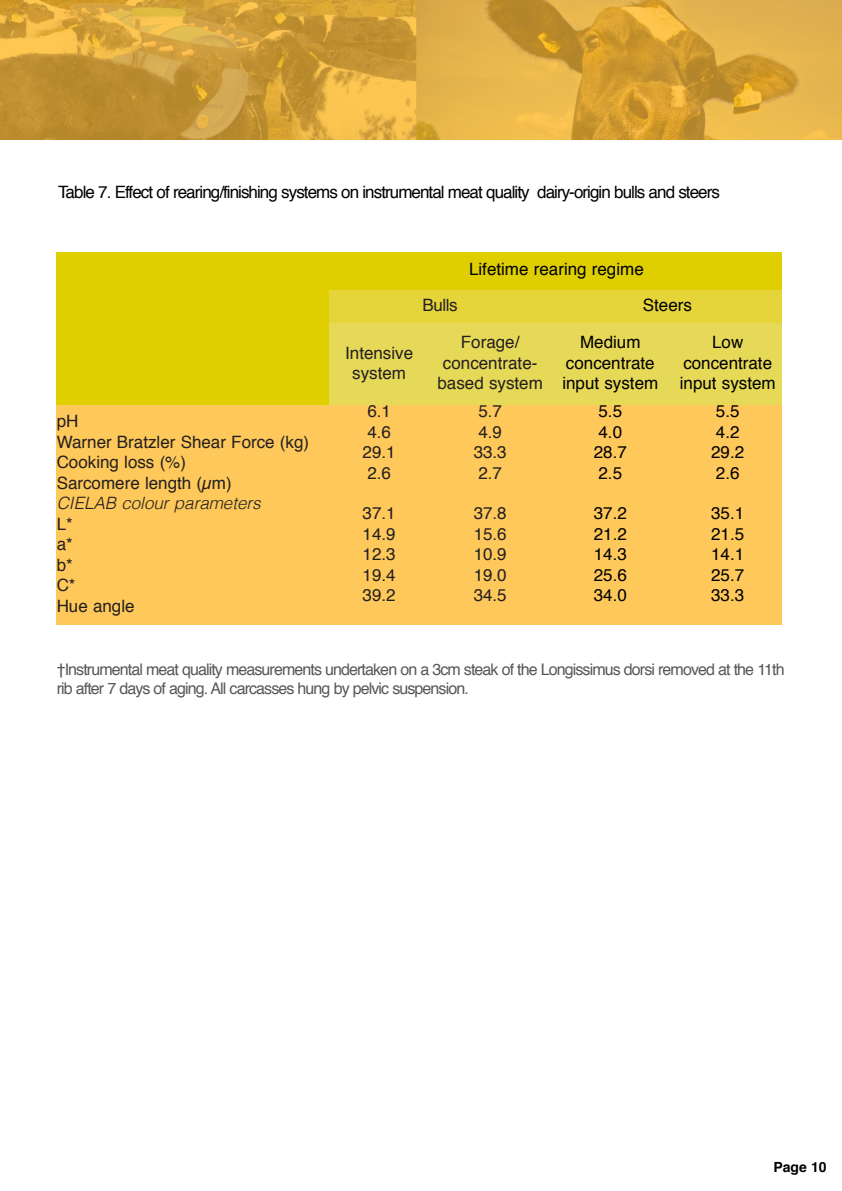
<style>
.page{position:relative;width:842px;height:1191px;background:#fff}
.page>*{position:absolute;margin:0;border:0;box-sizing:border-box;transform-origin:0 0}
.t1{font:17px/20.4px "Helvetica";color:#231f20}
.t2{font:17px/20.4px "Helvetica";color:#000;text-align:center}
.t3{font:17px "Helvetica";letter-spacing:-.055em;color:#000}
.t4{font:italic 300 17px "Helvetica";color:#231f20}
.t5{font:16px/19.2px "Helvetica";letter-spacing:-.055em;color:#57585a}
.t6{font:700 14px "Helvetica";color:#000}
</style>
<div class="page">
<img style="left:0;top:0;width:842px;height:139px">
<div style="left:57px;top:252px;width:272px;height:153px;background:#dfcf01"></div>
<div style="left:329px;top:252px;width:456px;height:37px;background:#dfcf01"></div>
<div style="left:329px;top:289px;width:222px;height:34px;background:#e5d53a"></div>
<div style="left:551px;top:289px;width:234px;height:34px;background:#e5d53a"></div>
<div style="left:329px;top:323px;width:100px;height:82px;background:#e7d958"></div>
<div style="left:429px;top:323px;width:122px;height:82px;background:#e7d958"></div>
<div style="left:551px;top:323px;width:120px;height:82px;background:#e7d958"></div>
<div style="left:671px;top:323px;width:115px;height:82px;background:#e7d958"></div>
<div style="left:57px;top:405px;width:272px;height:219px;background:#fec85a"></div>
<div style="left:329px;top:405px;width:100px;height:219px;background:#fec85a"></div>
<div style="left:429px;top:405px;width:122px;height:219px;background:#fec85a"></div>
<div style="left:551px;top:405px;width:120px;height:219px;background:#fec85a"></div>
<div style="left:671px;top:405px;width:115px;height:219px;background:#fec85a"></div>
<div style="left:329px;top:281px;width:455px;height:9px;background:#dfcf01"></div>
<div style="left:782px;top:250px;width:8px;height:379px;background:#fff"></div>
<p class="t3" style="left:58px;top:185px;width:663px">Table 7. Effect of rearing/finishing systems on instrumental meat quality dairy-origin bulls and steers</p>
<p class="t2" style="left:469px;top:260px;width:176px">Lifetime rearing regime</p>
<p class="t1" style="left:423px;top:296px;width:36px">Bulls</p>
<p class="t2" style="left:643px;top:296px;width:51px">Steers</p>
<p class="t1" style="left:57px;top:412px;width:254px">pH<br>Warner Bratzler Shear Force (kg)<br>Cooking loss (%)<br>Sarcomere length (µm)</p>
<p class="t4" style="left:57px;top:496px;width:206px">CIELAB colour parameters</p>
<p class="t1" style="left:57px;top:515px;width:79px">L*<br>a*<br>b*<br>C*<br>Hue angle</p>
<p class="t1" style="left:345px;top:344px;width:70px;text-align:center">Intensive system</p>
<p class="t1" style="left:437px;top:333px;width:107px;text-align:center">Forage/ concentrate&shy;based system</p>
<p class="t2" style="left:562px;top:333px;width:97px">Medium concentrate input system</p>
<p class="t2" style="left:680px;top:333px;width:97px">Low concentrate input system</p>
<p class="t1" style="left:363px;top:402px;width:35px">6.1<br>4.6<br>29.1<br>2.6</p>
<p class="t1" style="left:363px;top:504px;width:35px;text-align:justify">37.1<br>14.9<br>12.3<br>19.4<br>39.2</p>
<p class="t1" style="left:474px;top:402px;width:35px">5.7<br>4.9<br>33.3<br>2.7</p>
<p class="t1" style="left:474px;top:504px;width:35px;text-align:justify">37.8<br>15.6<br>10.9<br>19.0<br>34.5</p>
<p class="t2" style="left:594px;top:402px;width:35px;text-align:left">5.5<br>4.0<br>28.7<br>2.5</p>
<p class="t2" style="left:594px;top:504px;width:35px;text-align:justify">37.2<br>21.2<br>14.3<br>25.6<br>34.0</p>
<p class="t2" style="left:711px;top:402px;width:35px;text-align:left">5.5<br>4.2<br>29.2<br>2.6</p>
<p class="t2" style="left:711px;top:504px;width:35px;text-align:justify">35.1<br>21.5<br>14.1<br>25.7<br>33.3</p>
<p class="t5" style="left:57px;top:661px;width:729px">†Instrumental meat quality measurements undertaken on a 3cm steak of the Longissimus dorsi removed at the 11th rib after 7 days of aging. All carcasses hung by pelvic suspension.</p>
<p class="t6" style="left:773px;top:1161px;width:55px">page 10</p>
</div>
